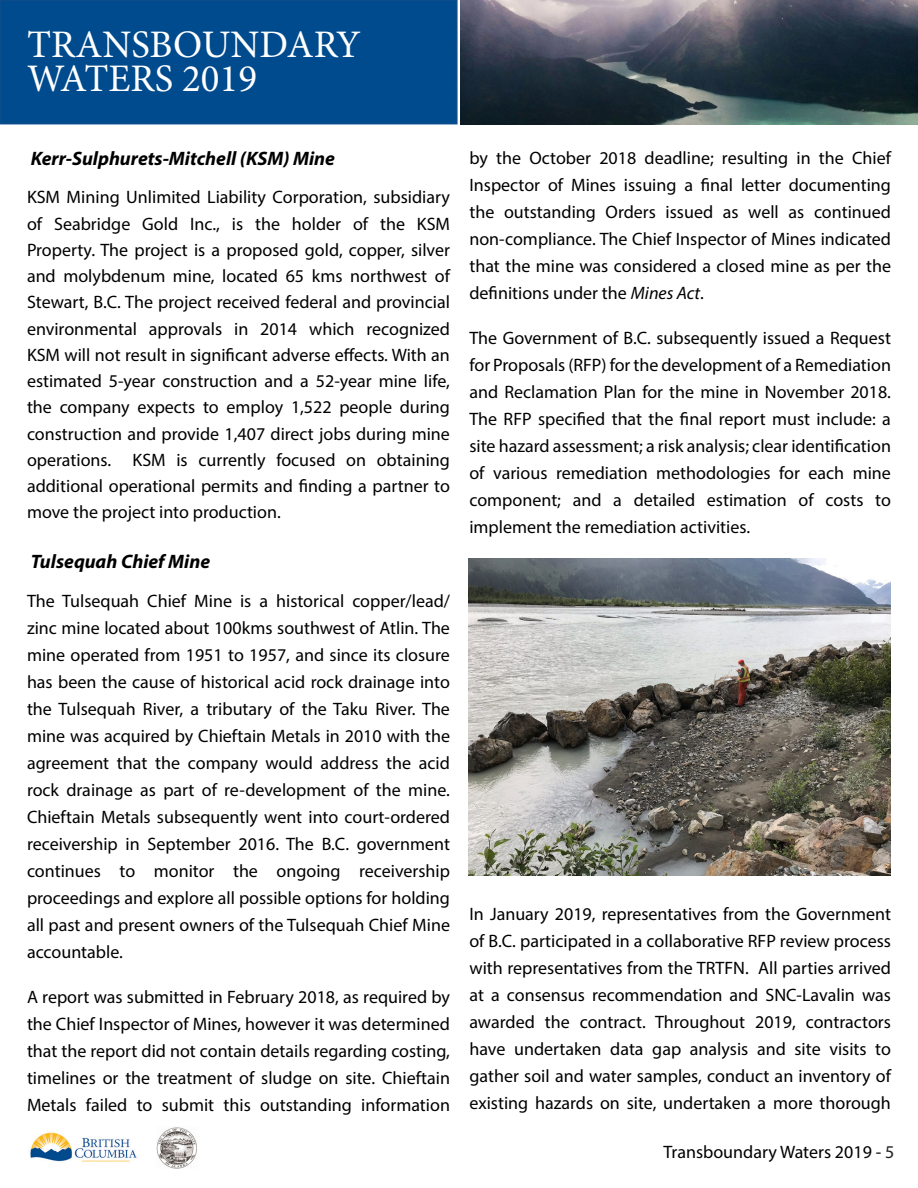
<style>
.page{position:relative;width:918px;height:1188px;background:#fff}
.page>*{position:absolute;margin:0;border:0;box-sizing:border-box;transform-origin:0 0}
.t1{font:39px/34.5px "Minion Pro";color:#fff}
.t2{font:italic 700 19.5px "Myriad Pro";color:#000}
.t3{font:18px/27px "Myriad Pro";color:#000;text-align:justify}
.s1{font-style:italic}
.s2{color:#231f20}
</style>
<div class="page">
<img style="left:30px;top:1132px;width:107px;height:30px">
<img style="left:156px;top:1127px;width:41px;height:41px">
<img style="left:460px;top:0;width:458px;height:124px">
<div style="left:0;top:0;width:458px;height:124px;background:#004b8d;border:2px solid #0b4c8c"></div>
<img style="left:468px;top:559px;width:423px;height:317px">
<h1 class="t1" style="left:27px;top:27px;width:335px">TRANSBOUNDARY<br>WATERS 2019</h1>
<p class="t2" style="left:31px;top:146px;width:306px">Kerr-Sulphurets-Mitchell (KSM) Mine</p>
<p class="t3" style="left:27px;top:184px;width:425px;line-height:26.2px">KSM Mining Unlimited Liability Corporation, subsidiary of Seabridge Gold Inc., is the holder of the KSM Property. The project is a proposed gold, copper, silver and molybdenum mine, located 65 kms northwest of Stewart, B.C. The project received federal and provincial environmental approvals in 2014 which recognized KSM will not result in significant adverse effects. With an estimated 5-year construction and a 52-year mine life, the company expects to employ 1,522 people during construction and provide 1,407 direct jobs during mine operations. KSM is currently focused on obtaining additional operational permits and finding a partner to move the project into production.</p>
<p class="t2" style="left:31px;top:549px;width:181px">Tulsequah Chief Mine</p>
<p class="t3" style="left:27px;top:587px;width:425px">The Tulsequah Chief Mine is a historical copper/lead/ zinc mine located about 100kms southwest of Atlin. The mine operated from 1951 to 1957, and since its closure has been the cause of historical acid rock drainage into the Tulsequah River, a tributary of the Taku River. The mine was acquired by Chieftain Metals in 2010 with the agreement that the company would address the acid rock drainage as part of re-development of the mine.<br>Chieftain Metals subsequently went into court-ordered receivership in September 2016. The B.C. government continues to monitor the ongoing receivership proceedings and explore all possible options for holding all past and present owners of the Tulsequah Chief Mine accountable.</p>
<p class="t3" style="left:27px;top:983px;width:425px">A report was submitted in February 2018, as required by the Chief Inspector of Mines, however it was determined that the report did not contain details regarding costing, timelines or the treatment of sludge on site. Chieftain Metals failed to submit this outstanding information</p>
<p class="t3" style="left:469px;top:144px;width:423px">by the October 2018 deadline; resulting in the Chief Inspector of Mines issuing a final letter documenting the outstanding Orders issued as well as continued non-compliance. The Chief Inspector of Mines indicated that the mine was considered a closed mine as per the definitions under the <span class="s1">Mines Act</span>.</p>
<p class="t3" style="left:469px;top:324px;width:423px">The Government of B.C. subsequently issued a Request for Proposals (RFP) for the development of a Remediation and Reclamation Plan for the mine in November 2018.<br>The RFP specified that the final report must include: a site hazard assessment; a risk analysis; clear identification of various remediation methodologies for each mine component; and a detailed estimation of costs to implement the remediation activities.</p>
<p class="t3" style="left:469px;top:900px;width:423px">In January 2019, representatives from the Government of B.C. participated in a collaborative RFP review process with representatives from the TRTFN. All parties arrived at a consensus recommendation and SNC-Lavalin was awarded the contract. Throughout 2019, contractors have undertaken data gap analysis and site visits to gather soil and water samples, conduct an inventory of existing hazards on site, undertaken a more thorough</p>
<p class="t3" style="left:663px;top:1138px;width:232px">Transboundary Waters 2019 - <span class="s2">5</span></p>
</div>
